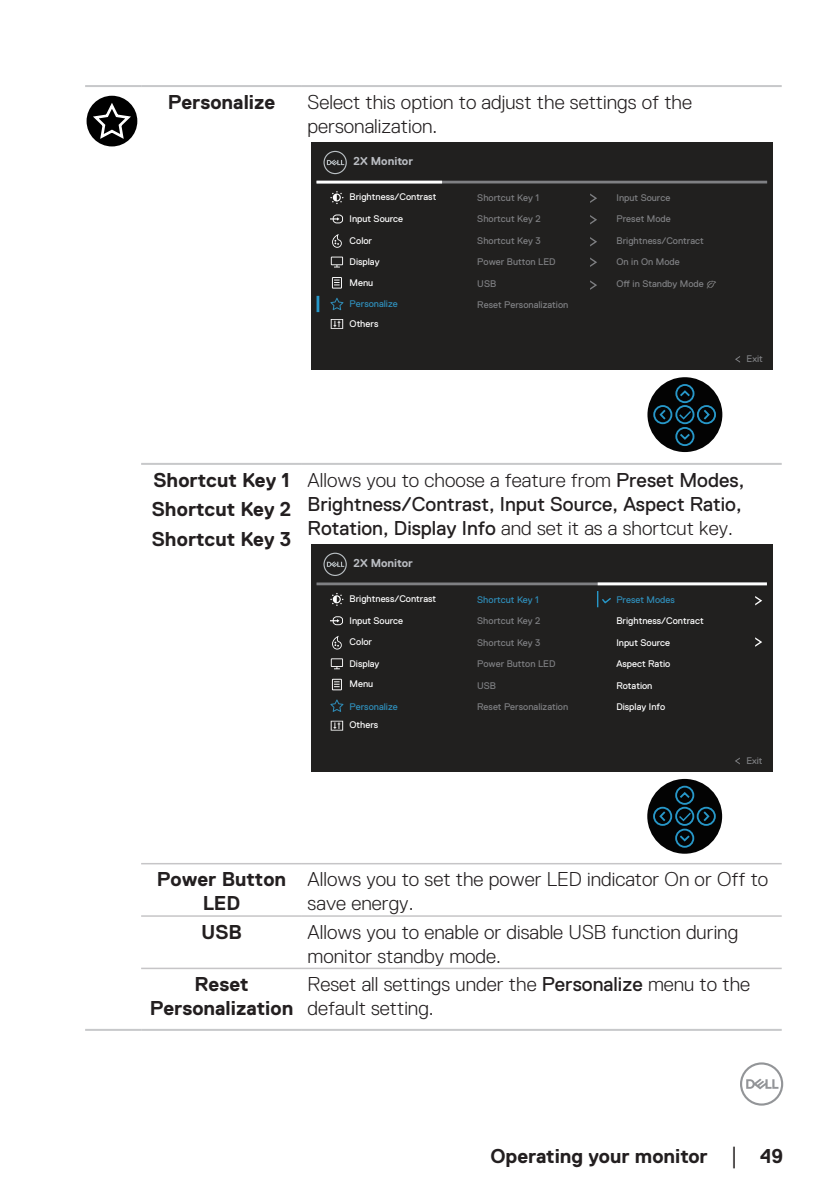
<style>
.page{position:relative;width:840px;height:1191px;background:#fff}
.page>*{position:absolute;margin:0;border:0;box-sizing:border-box;transform-origin:0 0}
.text_OSD_table{font:300 20px/24px "Dell Replica";color:#231f20}
.text_OSD_table-2{font:20px/24px "Dell Replica";color:#231f20}
.text_OSD_table-3{font:700 20px/24px "Dell Replica";color:#231f20;text-align:center}
.t1{font:700 11.4px "Dell Replica";color:#babdc2}
.t2{font:9.6px "Dell Replica";color:#7f8083}
.t3{font:9.6px/20.8px "Dell Replica";color:#fff}
.t4{font:9.6px/19.8px "Dell Replica";color:#2f8eba}
.s1{color:#fff}
.s2{font-weight:300}
.s3{font-weight:400}
.s4{font-family:"Times New Roman";font-weight:400;font-size:18px}
</style>
<div class="page">
<svg style="left:740px;top:1062px;width:42px;height:43px"></svg>
<hr style="left:141px;top:863px;width:161px;height:1px;background:#c6c5c7">
<hr style="left:302px;top:863px;width:479px;height:1px;background:#c6c5c7">
<hr style="left:141px;top:915px;width:161px;height:1px;background:#c6c5c7">
<hr style="left:302px;top:915px;width:479px;height:1px;background:#c6c5c7">
<hr style="left:141px;top:967px;width:161px;height:2px;background:#c6c5c7">
<hr style="left:302px;top:967px;width:479px;height:2px;background:#c6c5c7">
<hr style="left:85px;top:1028px;width:56px;height:2px;background:#c7c8ca">
<hr style="left:141px;top:1028px;width:161px;height:2px;background:#c7c8ca">
<hr style="left:302px;top:1028px;width:479px;height:2px;background:#c7c8ca">
<hr style="left:85px;top:85px;width:56px;height:2px;background:#c7c8ca">
<hr style="left:141px;top:85px;width:161px;height:2px;background:#c7c8ca">
<hr style="left:302px;top:85px;width:479px;height:2px;background:#c7c8ca">
<hr style="left:141px;top:463px;width:161px;height:2px;background:#c7c8ca">
<hr style="left:302px;top:463px;width:479px;height:2px;background:#c7c8ca">
<div style="left:86px;top:96px;width:51px;height:50px;background:#000;border-radius:50%"></div>
<svg style="left:90px;top:100px;width:44px;height:41px"></svg>
<div style="left:311px;top:142px;width:461px;height:228px;background:#21201f"></div>
<svg style="left:735px;top:356px;width:4px;height:6px"></svg>
<hr style="left:316px;top:181px;width:450px;height:2px;background:#7f8083">
<hr style="left:316px;top:181px;width:126px;height:2px;background:#fff">
<svg style="left:323px;top:151px;width:23px;height:23px"></svg>
<svg style="left:332px;top:234px;width:9px;height:14px"></svg>
<svg style="left:330px;top:257px;width:13px;height:10px"></svg>
<svg style="left:332px;top:277px;width:10px;height:11px"></svg>
<svg style="left:330px;top:298px;width:13px;height:12px"></svg>
<svg style="left:330px;top:319px;width:13px;height:10px"></svg>
<svg style="left:330px;top:214px;width:13px;height:9px"></svg>
<svg style="left:330px;top:191px;width:13px;height:13px"></svg>
<hr style="left:316px;top:296px;width:3px;height:16px;background:#2797c8">
<div style="left:647px;top:377px;width:75px;height:75px;background:#030303;border-radius:50%"></div>
<svg style="left:652px;top:383px;width:64px;height:64px"></svg>
<svg style="left:590px;top:193px;width:6px;height:10px"></svg>
<svg style="left:590px;top:257px;width:6px;height:10px"></svg>
<svg style="left:590px;top:280px;width:6px;height:10px"></svg>
<svg style="left:590px;top:237px;width:6px;height:9px"></svg>
<svg style="left:590px;top:215px;width:6px;height:9px"></svg>
<img style="left:706px;top:280px;width:10px;height:9px">
<div style="left:311px;top:544px;width:460px;height:228px;background:#21201f"></div>
<svg style="left:735px;top:758px;width:4px;height:6px"></svg>
<hr style="left:316px;top:582px;width:450px;height:3px;background:#7f8083">
<svg style="left:323px;top:552px;width:23px;height:24px"></svg>
<svg style="left:332px;top:636px;width:9px;height:13px"></svg>
<svg style="left:330px;top:658px;width:13px;height:11px"></svg>
<svg style="left:332px;top:679px;width:10px;height:11px"></svg>
<svg style="left:330px;top:699px;width:13px;height:13px"></svg>
<svg style="left:330px;top:720px;width:13px;height:10px"></svg>
<svg style="left:330px;top:616px;width:13px;height:9px"></svg>
<svg style="left:330px;top:593px;width:13px;height:13px"></svg>
<div style="left:647px;top:779px;width:74px;height:74px;background:#030303;border-radius:50%"></div>
<svg style="left:651px;top:785px;width:65px;height:63px"></svg>
<svg style="left:597px;top:591px;width:14px;height:16px"></svg>
<hr style="left:597px;top:582px;width:169px;height:3px;background:#fff">
<svg style="left:755px;top:596px;width:6px;height:9px"></svg>
<svg style="left:755px;top:637px;width:6px;height:10px"></svg>
<p class="text_OSD_table-3" style="left:168px;top:90px;width:109px">Personalize</p>
<p class="text_OSD_table" style="left:307px;top:90px;width:386px">Select this option to adjust the settings of the personalization.</p>
<p class="t1" style="left:353px;top:155px;width:61px">2X Monitor</p>
<p class="t3" style="left:349px;top:187px;width:88px">Brightness/Contrast</p>
<p class="t3" style="left:349px;top:208px;width:55px">Input Source</p>
<p class="t3" style="left:349px;top:230px;width:24px">Color</p>
<p class="t3" style="left:349px;top:251px;width:31px">Display<br>Menu</p>
<p class="t4" style="left:349px;top:294px;width:50px">Personalize<br><span class="s1">Others</span></p>
<p class="t2" style="left:477px;top:192px;width:63px">Shortcut Key 1</p>
<p class="t2" style="left:477px;top:214px;width:65px">Shortcut Key 2</p>
<p class="t2" style="left:477px;top:235px;width:65px">Shortcut Key 3</p>
<p class="t2" style="left:477px;top:257px;width:80px">Power Button LED</p>
<p class="t2" style="left:477px;top:278px;width:20px">USB</p>
<p class="t2" style="left:477px;top:299px;width:92px">Reset Personalization</p>
<p class="t2" style="left:616px;top:192px;width:55px">Input Source</p>
<p class="t2" style="left:616px;top:214px;width:56px">Preset Mode</p>
<p class="t2" style="left:616px;top:235px;width:89px">Brightness/Contract</p>
<p class="t2" style="left:616px;top:257px;width:65px">On in On Mode</p>
<p class="t2" style="left:616px;top:278px;width:89px">O in Standby Mode</p>
<p class="t2" style="left:746px;top:353px;width:18px">Exit</p>
<p class="text_OSD_table-3" style="left:153px;top:468px;width:138px">Shortcut Key 1</p>
<p class="text_OSD_table-3" style="left:152px;top:497px;width:141px">Shortcut Key 2</p>
<p class="text_OSD_table-3" style="left:152px;top:527px;width:141px">Shortcut Key 3</p>
<p class="text_OSD_table-2" style="left:307px;top:468px;width:438px"><span class="s2">Allows you to choose a feature from</span> Preset Modes,<br>Brightness/Contrast, Input Source, Aspect Ratio,<br>Rotation, Display Info <span class="s2">and set it as a shortcut key.</span></p>
<p class="t1" style="left:353px;top:556px;width:61px">2X Monitor</p>
<p class="t3" style="left:349px;top:588px;width:88px">Brightness/Contrast</p>
<p class="t3" style="left:349px;top:610px;width:55px">Input Source</p>
<p class="t3" style="left:349px;top:632px;width:24px">Color</p>
<p class="t3" style="left:349px;top:653px;width:31px">Display<br>Menu</p>
<p class="t4" style="left:349px;top:697px;width:50px;line-height:18.4px">Personalize<br><span class="s1">Others</span></p>
<p class="t4" style="left:477px;top:589px;width:63px">Shortcut Key 1</p>
<p class="t2" style="left:477px;top:615px;width:65px">Shortcut Key 2</p>
<p class="t2" style="left:477px;top:637px;width:65px">Shortcut Key 3</p>
<p class="t2" style="left:477px;top:658px;width:80px">Power Button LED</p>
<p class="t2" style="left:477px;top:680px;width:20px">USB</p>
<p class="t2" style="left:477px;top:701px;width:92px">Reset Personalization</p>
<p class="t4" style="left:616px;top:589px;width:60px">Preset Modes</p>
<p class="t3" style="left:616px;top:610px;width:89px">Brightness/Contract</p>
<p class="t3" style="left:616px;top:632px;width:55px">Input Source</p>
<p class="t3" style="left:616px;top:653px;width:55px">Aspect Ratio</p>
<p class="t3" style="left:616px;top:675px;width:38px">Rotation</p>
<p class="t3" style="left:616px;top:696px;width:50px">Display Info</p>
<p class="t2" style="left:746px;top:755px;width:18px">Exit</p>
<p class="text_OSD_table-3" style="left:157px;top:867px;width:131px">Power Button<br>LED</p>
<p class="text_OSD_table" style="left:307px;top:867px;width:462px">Allows you to set the power LED indicator On or Off to save energy.</p>
<p class="text_OSD_table-3" style="left:201px;top:920px;width:42px">USB</p>
<p class="text_OSD_table" style="left:307px;top:920px;width:432px">Allows you to enable or disable USB function during monitor standby mode.</p>
<p class="text_OSD_table-3" style="left:150px;top:972px;width:145px">Reset<br>Personalization</p>
<p class="text_OSD_table" style="left:307px;top:972px;width:444px">Reset all settings under the <span class="s3">Personalize</span> menu to the default setting.</p>
<p class="text_OSD_table-3" style="left:490px;top:1143px;width:294px">Operating your monitor <span class="s4">│</span> 49</p>
</div>
